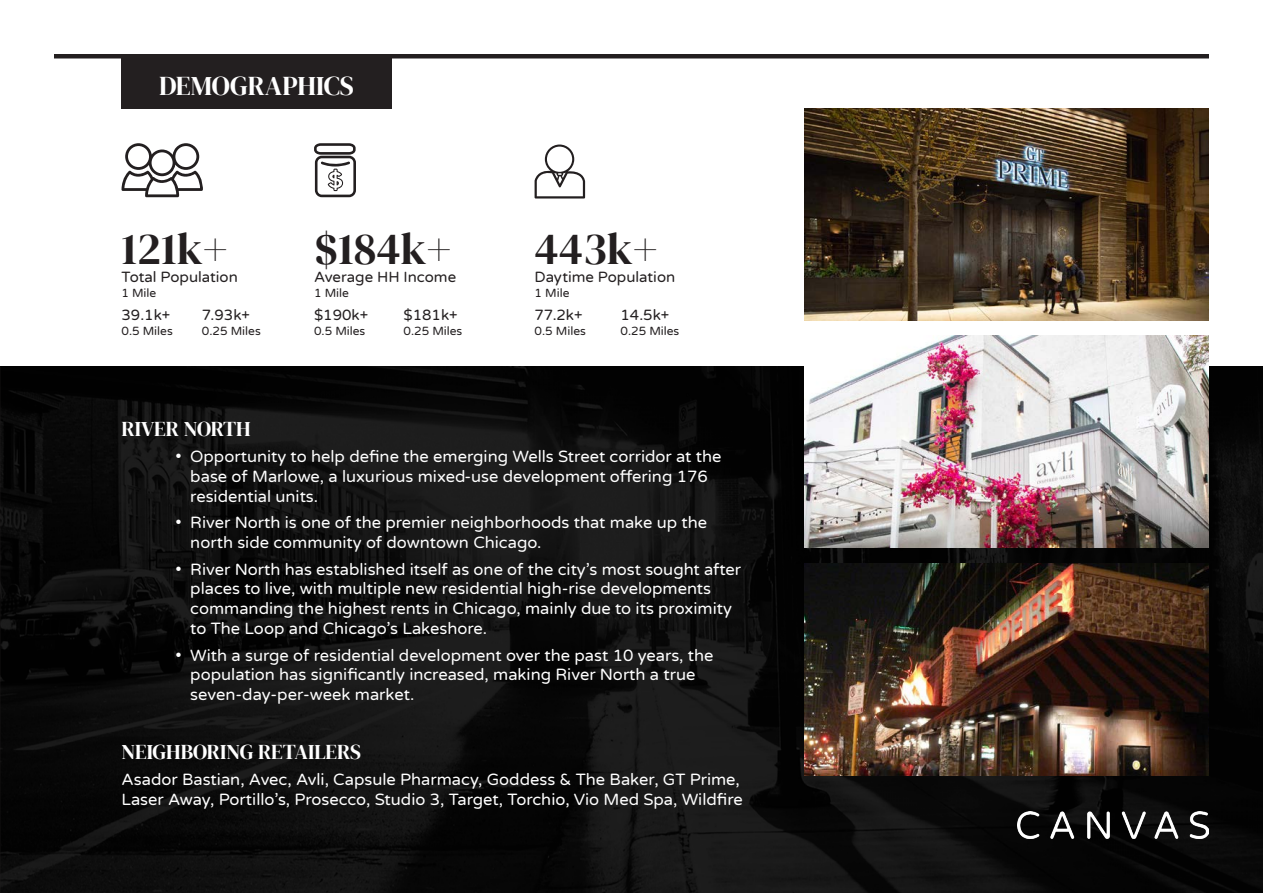
<style>
.page{position:relative;width:1263px;height:893px;background:#fff}
.page>*{position:absolute;margin:0;border:0;box-sizing:border-box;transform-origin:0 0}
.t1{font:45px "DM Serif Display";color:#231f20}
.t2{font:27px "DM Serif Display";letter-spacing:-.005em;color:#fff}
.t3{font:21px "DM Serif Display";color:#fff}
.t4{font:16.5px/19.8px "Varela Round";color:#fff}
.t5{font:15px "Varela Round";color:#231f20}
.t6{font:12px "Varela Round";color:#231f20}
</style>
<div class="page">
<img style="left:1px;top:366px;width:1262px;height:527px">
<img style="left:1018px;top:812px;width:191px;height:27px">
<img style="left:805px;top:108px;width:404px;height:212px">
<img style="left:805px;top:336px;width:404px;height:212px">
<img style="left:805px;top:563px;width:404px;height:212px">
<div style="left:54px;top:54px;width:1155px;height:5px;background:#231f20"></div>
<div style="left:122px;top:54px;width:270px;height:54px;background:#231f20"></div>
<svg style="left:121px;top:143px;width:82px;height:54px"></svg>
<svg style="left:314px;top:143px;width:42px;height:54px"></svg>
<svg style="left:535px;top:145px;width:50px;height:54px"></svg>
<img style="left:0;top:366px;width:1px;height:527px">
<h2 class="t2" style="left:159px;top:70px;width:197px">DEMOGRAPHICS</h2>
<h1 class="t1" style="left:122px;top:223px;width:107px">121k+</h1>
<p class="t5" style="left:122px;top:267px;width:118px">Total Population</p>
<p class="t6" style="left:122px;top:285px;width:36px">1 Mile</p>
<h1 class="t1" style="left:314px;top:223px;width:139px">$184k+</h1>
<p class="t5" style="left:314px;top:267px;width:144px">Average HH Income</p>
<p class="t6" style="left:314px;top:285px;width:36px">1 Mile</p>
<h1 class="t1" style="left:535px;top:223px;width:124px">443k+</h1>
<p class="t5" style="left:535px;top:267px;width:142px">Daytime Population</p>
<p class="t6" style="left:535px;top:285px;width:36px">1 Mile</p>
<p class="t5" style="left:122px;top:305px;width:50px">39.1k+</p>
<p class="t6" style="left:122px;top:322px;width:53px">0.5 Miles</p>
<p class="t5" style="left:202px;top:305px;width:50px">7.93k+</p>
<p class="t6" style="left:202px;top:322px;width:60px">0.25 Miles</p>
<p class="t5" style="left:314px;top:305px;width:56px">$190k+</p>
<p class="t6" style="left:314px;top:322px;width:53px">0.5 Miles</p>
<p class="t5" style="left:403px;top:305px;width:56px">$181k+</p>
<p class="t6" style="left:403px;top:322px;width:60px">0.25 Miles</p>
<p class="t5" style="left:535px;top:305px;width:50px">77.2k+</p>
<p class="t6" style="left:535px;top:322px;width:53px">0.5 Miles</p>
<p class="t5" style="left:620px;top:305px;width:50px">14.5k+</p>
<p class="t6" style="left:620px;top:322px;width:60px">0.25 Miles</p>
<p class="t3" style="left:122px;top:416px;width:131px">RIVER NORTH</p>
<p class="t4" style="left:190px;top:446px;width:533px;text-indent:-15px">• Opportunity to help define the emerging Wells Street corridor at the base of Marlowe, a luxurious mixed-use development offering 176 residential units.</p>
<p class="t4" style="left:190px;top:512px;width:518px;text-indent:-15px">• River North is one of the premier neighborhoods that make up the north side community of downtown Chicago.</p>
<p class="t4" style="left:190px;top:559px;width:552px;text-indent:-15px">• River North has established itself as one of the city’s most sought after places to live, with multiple new residential high-rise developments commanding the highest rents in Chicago, mainly due to its proximity to The Loop and Chicago’s Lakeshore.</p>
<p class="t4" style="left:190px;top:645px;width:525px;text-indent:-15px">• With a surge of residential development over the past 10 years, the population has significantly increased, making River North a true seven-day-per-week market.</p>
<p class="t3" style="left:122px;top:739px;width:241px">NEIGHBORING RETAILERS</p>
<p class="t4" style="left:122px;top:769px;width:623px">Asador Bastian, Avec, Avli, Capsule Pharmacy, Goddess &amp; The Baker, GT Prime,<br>Laser Away, Portillo’s, Prosecco, Studio 3, Target, Torchio, Vio Med Spa, Wildfire</p>
</div>
